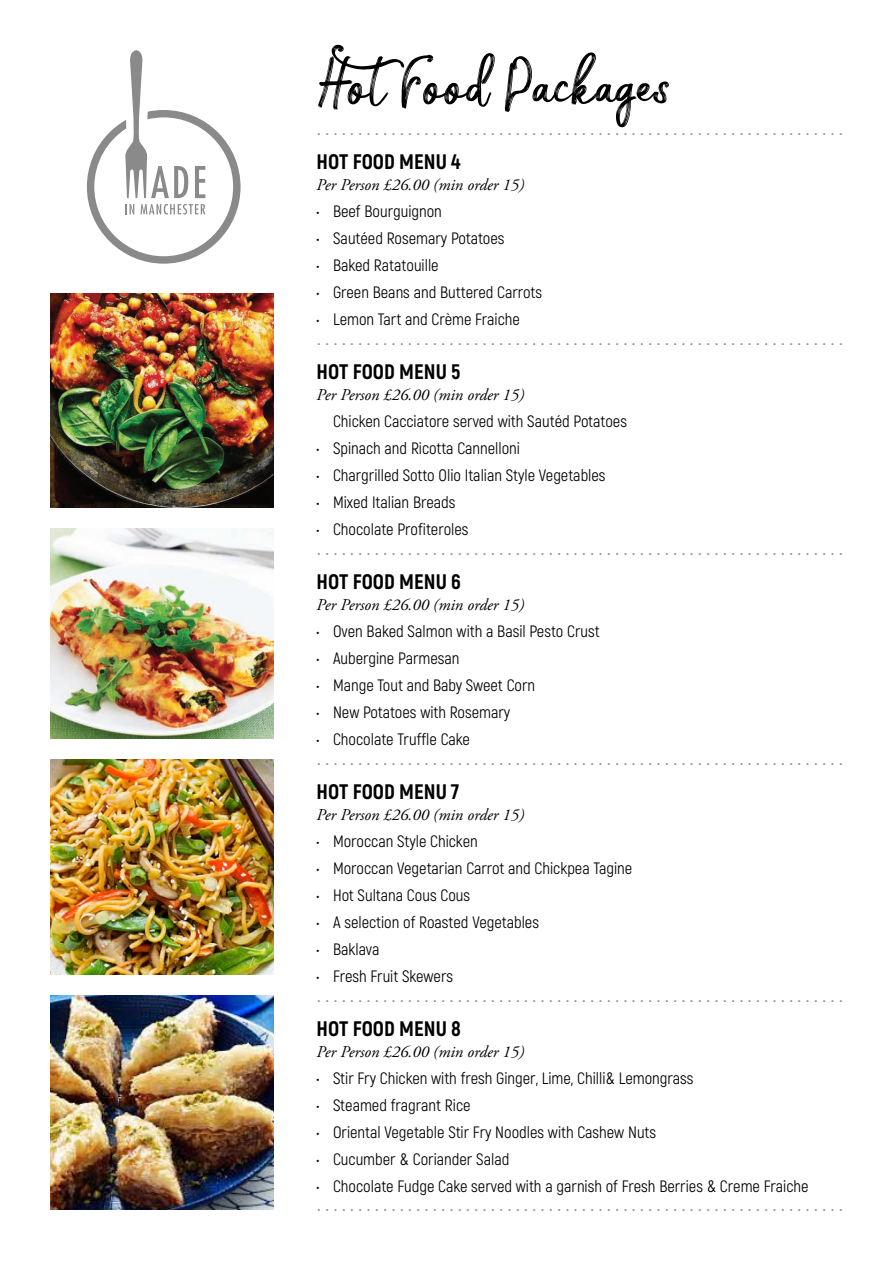
<style>
.page{position:relative;width:893px;height:1263px;background:#fff}
.page>*{position:absolute;margin:0;border:0;box-sizing:border-box;transform-origin:0 0}
.t1{font:51.3px "Miller";color:#000}
.t2{font:800 21px "Akrobat";color:#000}
.t3{font:16.5px/27px "Akrobat";color:#000}
.t4{font:500 16.5px "Futura BT";color:#8a8a8a}
.t5{font:italic 16.5px "Adobe Garamond Pro";color:#000}
.s1{font-family:"Adobe Garamond Pro";font-style:italic}
</style>
<div class="page">
<img style="left:50px;top:293px;width:224px;height:215px">
<img style="left:50px;top:759px;width:224px;height:216px">
<img style="left:50px;top:528px;width:224px;height:211px">
<img style="left:50px;top:995px;width:224px;height:215px">
<svg style="left:87px;top:50px;width:154px;height:214px"></svg>
<p class="t1" style="left:318px;top:53px;width:355px">HotFood Packages</p>
<p class="t4" style="left:316px;top:119px;width:528px">................................................................</p>
<p class="t2" style="left:316px;top:148px;width:146px">HOT FOOD MENU 4</p>
<p class="t5" style="left:316px;top:175px;width:209px">Per Person £26.00 (min order 15)</p>
<p class="t3" style="left:316px;top:198px;width:127px">• Beef Bourguignon</p>
<p class="t3" style="left:316px;top:225px;width:190px">• Sautéed Rosemary Potatoes</p>
<p class="t3" style="left:316px;top:252px;width:124px">• Baked Ratatouille</p>
<p class="t3" style="left:316px;top:279px;width:227px">• Green Beans and Buttered Carrots</p>
<p class="t3" style="left:316px;top:306px;width:205px">• Lemon Tart and Crème Fraiche</p>
<p class="t2" style="left:316px;top:358px;width:146px">HOT FOOD MENU 5</p>
<p class="t3" style="left:333px;top:381px;width:295px;text-indent:-16px"><span class="s1">Per Person £26.00 (min order 15)<br></span>Chicken Cacciatore served with Sautéd Potatoes</p>
<p class="t3" style="left:316px;top:435px;width:205px">• Spinach and Ricotta Cannelloni</p>
<p class="t3" style="left:316px;top:462px;width:291px">• Chargrilled Sotto Olio Italian Style Vegetables</p>
<p class="t3" style="left:316px;top:489px;width:141px">• Mixed Italian Breads</p>
<p class="t3" style="left:316px;top:516px;width:154px">• Chocolate Profiteroles</p>
<p class="t2" style="left:316px;top:568px;width:146px">HOT FOOD MENU 6</p>
<p class="t5" style="left:316px;top:595px;width:209px">Per Person £26.00 (min order 15)</p>
<p class="t3" style="left:316px;top:618px;width:285px">• Oven Baked Salmon with a Basil Pesto Crust</p>
<p class="t3" style="left:316px;top:645px;width:144px">• Aubergine Parmesan</p>
<p class="t3" style="left:316px;top:672px;width:220px">• Mange Tout and Baby Sweet Corn</p>
<p class="t3" style="left:316px;top:699px;width:195px">• New Potatoes with Rosemary</p>
<p class="t3" style="left:316px;top:726px;width:155px">• Chocolate Truffle Cake</p>
<p class="t2" style="left:316px;top:778px;width:144px">HOT FOOD MENU 7</p>
<p class="t5" style="left:316px;top:805px;width:209px">Per Person £26.00 (min order 15)</p>
<p class="t3" style="left:316px;top:828px;width:163px">• Moroccan Style Chicken</p>
<p class="t3" style="left:316px;top:855px;width:317px">• Moroccan Vegetarian Carrot and Chickpea Tagine</p>
<p class="t3" style="left:316px;top:882px;width:155px">• Hot Sultana Cous Cous</p>
<p class="t3" style="left:316px;top:909px;width:224px">• A selection of Roasted Vegetables</p>
<p class="t3" style="left:316px;top:936px;width:64px">• Baklava</p>
<p class="t3" style="left:316px;top:963px;width:138px">• Fresh Fruit Skewers</p>
<p class="t2" style="left:316px;top:1015px;width:146px">HOT FOOD MENU 8</p>
<p class="t5" style="left:316px;top:1042px;width:209px">Per Person £26.00 (min order 15)</p>
<p class="t3" style="left:316px;top:1065px;width:378px">• Stir Fry Chicken with fresh Ginger, Lime, Chilli&amp; Lemongrass</p>
<p class="t3" style="left:316px;top:1092px;width:156px">• Steamed fragrant Rice</p>
<p class="t3" style="left:316px;top:1119px;width:341px">• Oriental Vegetable Stir Fry Noodles with Cashew Nuts</p>
<p class="t3" style="left:316px;top:1146px;width:194px">• Cucumber &amp; Coriander Salad</p>
<p class="t3" style="left:316px;top:1173px;width:493px">• Chocolate Fudge Cake served with a garnish of Fresh Berries &amp; Creme Fraiche</p>
<p class="t4" style="left:316px;top:329px;width:528px">................................................................</p>
<p class="t4" style="left:316px;top:539px;width:528px">................................................................</p>
<p class="t4" style="left:316px;top:749px;width:528px">................................................................</p>
<p class="t4" style="left:316px;top:986px;width:528px">................................................................</p>
<p class="t4" style="left:316px;top:1195px;width:528px">................................................................</p>
</div>
